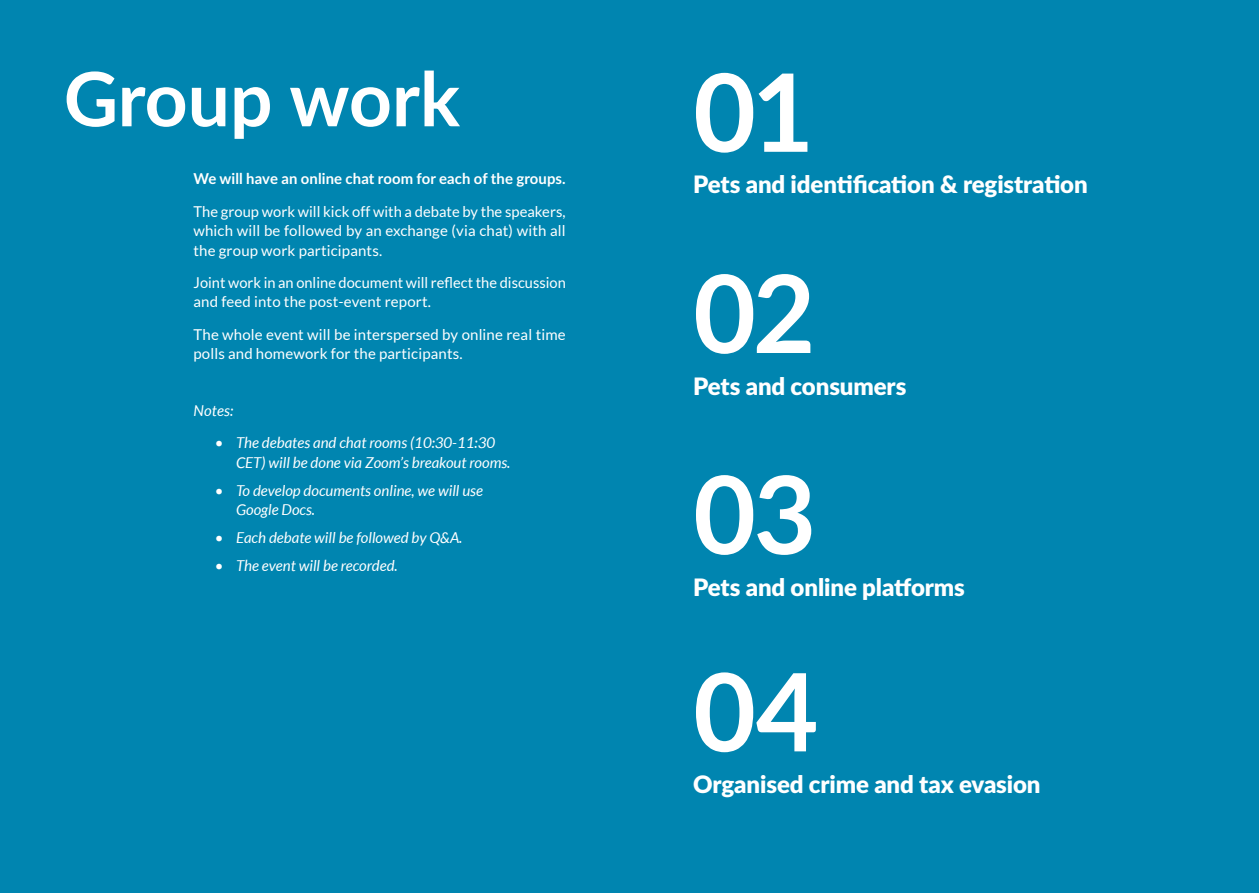
<style>
.page{position:relative;width:1259px;height:893px;background:#0085b0}
.page>*{position:absolute;margin:0;border:0;box-sizing:border-box;transform-origin:0 0}
.t1{font:700 108px "Lato";letter-spacing:-.025em;color:#fff}
.t2{font:700 75px "Lato";color:#fff}
.t3{font:900 24px "Lato";letter-spacing:-.005em;color:#fff}
.t4{font:15px/19.5px "Lato";letter-spacing:.01em;color:#fff}
.t5{font:italic 15px/19.5px "Lato";color:#fff}
.t6{font:700 15px "Lato";letter-spacing:.005em;color:#fff}
.s1{font-style:normal}
</style>
<div class="page">
<h2 class="t2" style="left:64px;top:44px;width:398px">Group work</h2>
<p class="t6" style="left:193px;top:168px;width:374px">We will have an online chat room for each of the groups.</p>
<p class="t4" style="left:193px;top:201px;width:374px;text-align:justify">The group work will kick off with a debate by the speakers, which will be followed by an exchange (via chat) with all the group work participants.</p>
<p class="t4" style="left:193px;top:273px;width:374px">Joint work in an online document will reflect the discussion and feed into the post-event report.</p>
<p class="t4" style="left:193px;top:324px;width:374px">The whole event will be interspersed by online real time polls and homework for the participants.</p>
<p class="t5" style="left:193px;top:401px;width:41px">Notes:</p>
<p class="t5" style="left:236px;top:433px;width:276px;text-indent:-21px"><span class="s1">•</span> The debates and chat rooms (10:30-11:30<br>CET) will be done via Zoom’s breakout rooms.</p>
<p class="t5" style="left:236px;top:481px;width:248px;text-indent:-21px"><span class="s1">•</span> To develop documents online, we will use<br>Google Docs.</p>
<p class="t5" style="left:215px;top:529px;width:249px"><span class="s1">•</span> Each debate will be followed by Q&amp;A.</p>
<p class="t5" style="left:215px;top:557px;width:184px"><span class="s1">•</span> The event will be recorded.</p>
<h1 class="t1" style="left:693px;top:33px;width:122px">01</h1>
<h3 class="t3" style="left:693px;top:167px;width:396px">Pets and identification &amp; registration</h3>
<h1 class="t1" style="left:693px;top:234px;width:124px">02</h1>
<h3 class="t3" style="left:693px;top:368px;width:214px">Pets and consumers</h3>
<h1 class="t1" style="left:693px;top:435px;width:125px">03</h1>
<h3 class="t3" style="left:693px;top:569px;width:273px">Pets and online platforms</h3>
<h1 class="t1" style="left:693px;top:633px;width:127px">04</h1>
<h3 class="t3" style="left:693px;top:766px;width:349px">Organised crime and tax evasion</h3>
</div>
